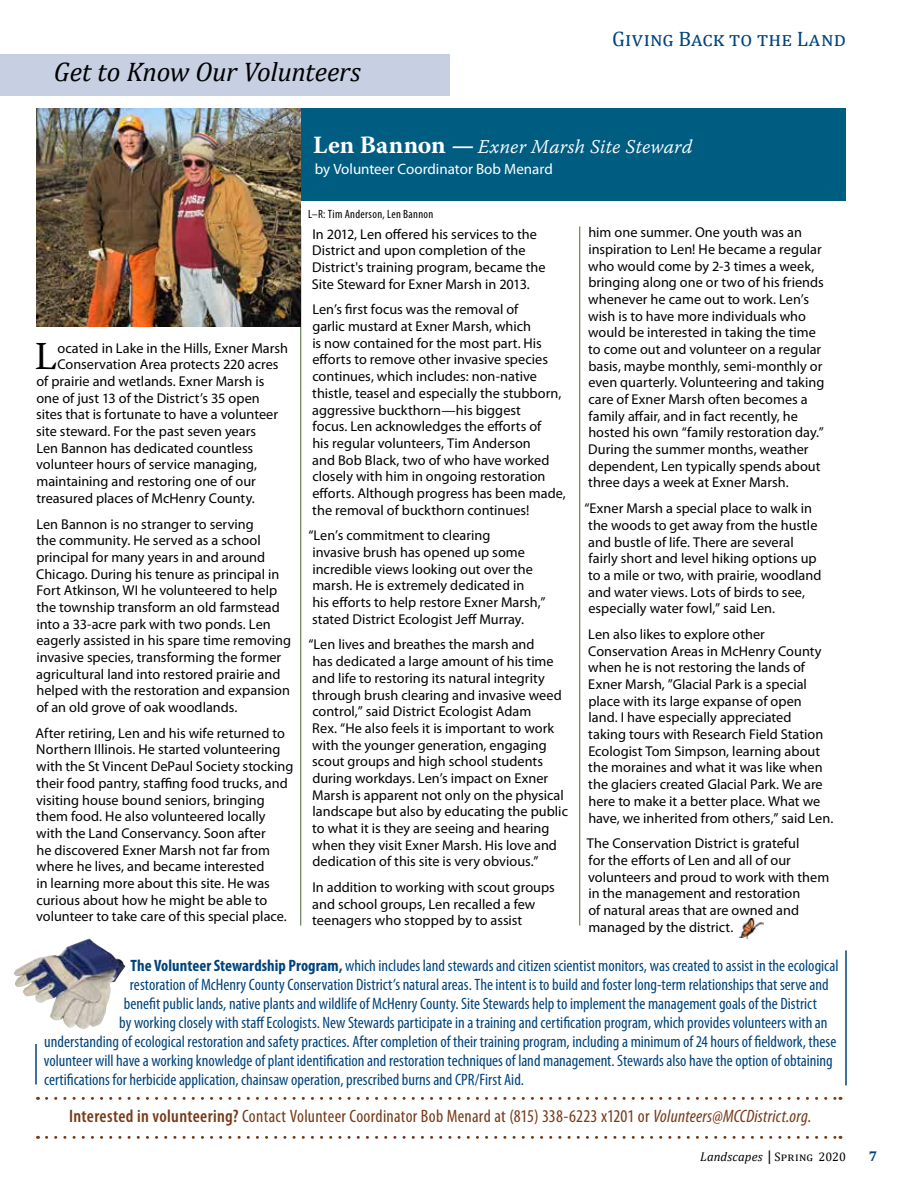
<style>
.page{position:relative;width:918px;height:1188px;background:#fff}
.page>*{position:absolute;margin:0;border:0;box-sizing:border-box;transform-origin:0 0}
.t1{font:39.6px "Warnock Pro";color:#000}
.t2{font:italic 27px "Cambria";letter-spacing:-.01em;color:#000}
.t3{font:21px "Cambria";letter-spacing:.01em;color:#00447c}
.t4{font:19.5px "Warnock Pro Light It Capt";letter-spacing:-.005em;color:#fff}
.t5{font:condensed 18px "Myriad Pro";letter-spacing:.015em;color:#763b19}
.t6{font:condensed 16.5px "Myriad Pro";color:#00447c}
.t7{font:15px "Myriad Pro";color:#fff}
.t8{font:14.25px/16.6px "Myriad Pro";color:#000}
.t9{font:700 14.25px "Cambria";color:#00447c}
.t10{font:italic 12.75px "Cambria";letter-spacing:.01em;color:#000}
.t11{font:condensed 12px "Myriad Pro";letter-spacing:.025em;color:#000}
.s1{font-family:"Warnock Pro";font-weight:700;font-size:24.75px}
.s2{font-weight:700}
.s3{font-weight:600}
.s4{font-style:italic}
.s5{font-style:normal;font-size:15px}
.s6{font-style:normal;font-size:12.3px}
</style>
<div class="page">
<div style="left:0;top:54px;width:450px;height:41px;background:#c7d0e3"></div>
<img style="left:740px;top:918px;width:24px;height:21px">
<div style="left:36px;top:108px;width:810px;height:92px;background:#005d82"></div>
<hr style="left:300px;top:226px;width:1px;height:700px;background:#4d6833">
<hr style="left:579px;top:226px;width:1px;height:700px;background:#4d6833">
<svg style="left:47px;top:1097px;width:794px;height:3px"></svg>
<svg style="left:47px;top:1136px;width:794px;height:3px"></svg>
<img style="left:36px;top:108px;width:265px;height:219px">
<img style="left:14px;top:939px;width:75px;height:89px">
<hr style="left:845px;top:950px;width:2px;height:135px;background:#00447c">
<hr style="left:35px;top:1044px;width:2px;height:40px;background:#00447c">
<h2 class="t2" style="left:54px;top:53px;width:308px">Get to Know Our Volunteers</h2>
<h3 class="t3" style="left:612px;top:27px;width:235px">Giving Back to the Land</h3>
<h3 class="t4" style="left:313px;top:135px;width:381px"><span class="s1">Len Bannon —</span> Exner Marsh Site Steward</h3>
<p class="t7" style="left:315px;top:159px;width:240px">by Volunteer Coordinator Bob Menard</p>
<h1 class="t1" style="left:35px;top:333px;width:24px">L</h1>
<p class="t8" style="left:57px;top:339px;width:232px">ocated in Lake in the Hills, Exner Marsh</p>
<p class="t8" style="left:57px;top:356px;width:223px">Conservation Area protects 220 acres</p>
<p class="t8" style="left:36px;top:373px;width:229px">of prairie and wetlands. Exner Marsh is</p>
<p class="t8" style="left:36px;top:389px;width:225px">one of just 13 of the District’s 35 open</p>
<p class="t8" style="left:36px;top:406px;width:243px">sites that is fortunate to have a volunteer</p>
<p class="t8" style="left:36px;top:423px;width:221px">site steward. For the past seven years</p>
<p class="t8" style="left:36px;top:439px;width:218px">Len Bannon has dedicated countless</p>
<p class="t8" style="left:36px;top:456px;width:223px">volunteer hours of service managing,</p>
<p class="t8" style="left:36px;top:473px;width:221px">maintaining and restoring one of our</p>
<p class="t8" style="left:36px;top:490px;width:220px">treasured places of McHenry County.</p>
<p class="t8" style="left:36px;top:515px;width:256px">Len Bannon is no stranger to serving<br>the community. He served as a school principal for many years in and around Chicago. During his tenure as principal in Fort Atkinson, WI he volunteered to help the township transform an old farmstead into a 33-acre park with two ponds. Len eagerly assisted in his spare time removing invasive species, transforming the former agricultural land into restored prairie and helped with the restoration and expansion of an old grove of oak woodlands.</p>
<p class="t8" style="left:36px;top:724px;width:259px">After retiring, Len and his wife returned to Northern Illinois. He started volunteering with the St Vincent DePaul Society stocking their food pantry, staffing food trucks, and visiting house bound seniors, bringing them food. He also volunteered locally with the Land Conservancy. Soon after<br>he discovered Exner Marsh not far from where he lives, and became interested<br>in learning more about this site. He was curious about how he might be able to volunteer to take care of this special place.</p>
<p class="t11" style="left:308px;top:206px;width:127px">L–R: Tim Anderson, Len Bannon</p>
<p class="t8" style="left:312px;top:225px;width:235px">In 2012, Len offered his services to the District and upon completion of the District's training program, became the Site Steward for Exner Marsh in 2013.</p>
<p class="t8" style="left:312px;top:301px;width:255px">Len’s first focus was the removal of<br>garlic mustard at Exner Marsh, which<br>is now contained for the most part. His efforts to remove other invasive species continues, which includes: non-native thistle, teasel and especially the stubborn, aggressive buckthorn—his biggest<br>focus. Len acknowledges the efforts of<br>his regular volunteers, Tim Anderson<br>and Bob Black, two of who have worked closely with him in ongoing restoration efforts. Although progress has been made, the removal of buckthorn continues!</p>
<p class="t8" style="left:308px;top:527px;width:239px">“Len’s commitment to clearing<br>invasive brush has opened up some incredible views looking out over the marsh. He is extremely dedicated in<br>his efforts to help restore Exner Marsh,” stated District Ecologist Jeff Murray.</p>
<p class="t8" style="left:308px;top:636px;width:261px">“Len lives and breathes the marsh and<br>has dedicated a large amount of his time and life to restoring its natural integrity through brush clearing and invasive weed control,” said District Ecologist Adam<br>Rex. “He also feels it is important to work with the younger generation, engaging scout groups and high school students during workdays. Len’s impact on Exner Marsh is apparent not only on the physical landscape but also by educating the public to what it is they are seeing and hearing when they visit Exner Marsh. His love and dedication of this site is very obvious.”</p>
<p class="t8" style="left:312px;top:879px;width:244px">In addition to working with scout groups and school groups, Len recalled a few teenagers who stopped by to assist</p>
<p class="t8" style="left:588px;top:224px;width:238px">him one summer. One youth was an inspiration to Len! He became a regular who would come by 2-3 times a week, bringing along one or two of his friends whenever he came out to work. Len’s wish is to have more individuals who would be interested in taking the time to come out and volunteer on a regular basis, maybe monthly, semi-monthly or even quarterly. Volunteering and taking care of Exner Marsh often becomes a family affair, and in fact recently, he hosted his own “family restoration day.” During the summer months, weather dependent, Len typically spends about three days a week at Exner Marsh.</p>
<p class="t8" style="left:584px;top:500px;width:239px">“Exner Marsh a special place to walk in the woods to get away from the hustle and bustle of life. There are several fairly short and level hiking options up to a mile or two, with prairie, woodland and water views. Lots of birds to see, especially water fowl,” said Len.</p>
<p class="t8" style="left:588px;top:626px;width:247px">Len also likes to explore other Conservation Areas in McHenry County when he is not restoring the lands of Exner Marsh, ”Glacial Park is a special place with its large expanse of open land. I have especially appreciated<br>taking tours with Research Field Station Ecologist Tom Simpson, learning about the moraines and what it was like when the glaciers created Glacial Park. We are here to make it a better place. What we have, we inherited from others,” said Len.</p>
<p class="t8" style="left:587px;top:835px;width:244px">The Conservation District is grateful<br>for the efforts of Len and all of our volunteers and proud to work with them in the management and restoration<br>of natural areas that are owned and managed by the district.</p>
<p class="t6" style="left:131px;top:955px;width:709px"><span class="s2">The Volunteer Stewardship Program,</span> which includes land stewards and citizen scientist monitors, was created to assist in the ecological</p>
<p class="t6" style="left:130px;top:974px;width:700px">restoration of McHenry County Conservation District’s natural areas. The intent is to build and foster long-term relationships that serve and</p>
<p class="t6" style="left:124px;top:993px;width:695px">benefit public lands, native plants and wildlife of McHenry County. Site Stewards help to implement the management goals of the District</p>
<p class="t6" style="left:119px;top:1012px;width:710px">by working closely with staff Ecologists. New Stewards participate in a training and certification program, which provides volunteers with an</p>
<p class="t6" style="left:44px;top:1032px;width:794px">understanding of ecological restoration and safety practices. After completion of their training program, including a minimum of 24 hours of fieldwork, these</p>
<p class="t6" style="left:44px;top:1051px;width:790px">volunteer will have a working knowledge of plant identification and restoration techniques of land management. Stewards also have the option of obtaining</p>
<p class="t6" style="left:44px;top:1070px;width:481px">certifications for herbicide application, chainsaw operation, prescribed burns and CPR/First Aid.</p>
<p class="t5" style="left:69px;top:1106px;width:744px"><span class="s3">Interested in volunteering?</span> Contact Volunteer Coordinator Bob Menard at (815) 338-6223 x1201 or <span class="s4">Volunteers@MCCDistrict.org.</span></p>
<p class="t10" style="left:700px;top:1148px;width:147px">Landscapes <span class="s5">|</span> <span class="s6">Spring 2020</span></p>
<p class="t9" style="left:869px;top:1146px;width:10px">7</p>
</div>
